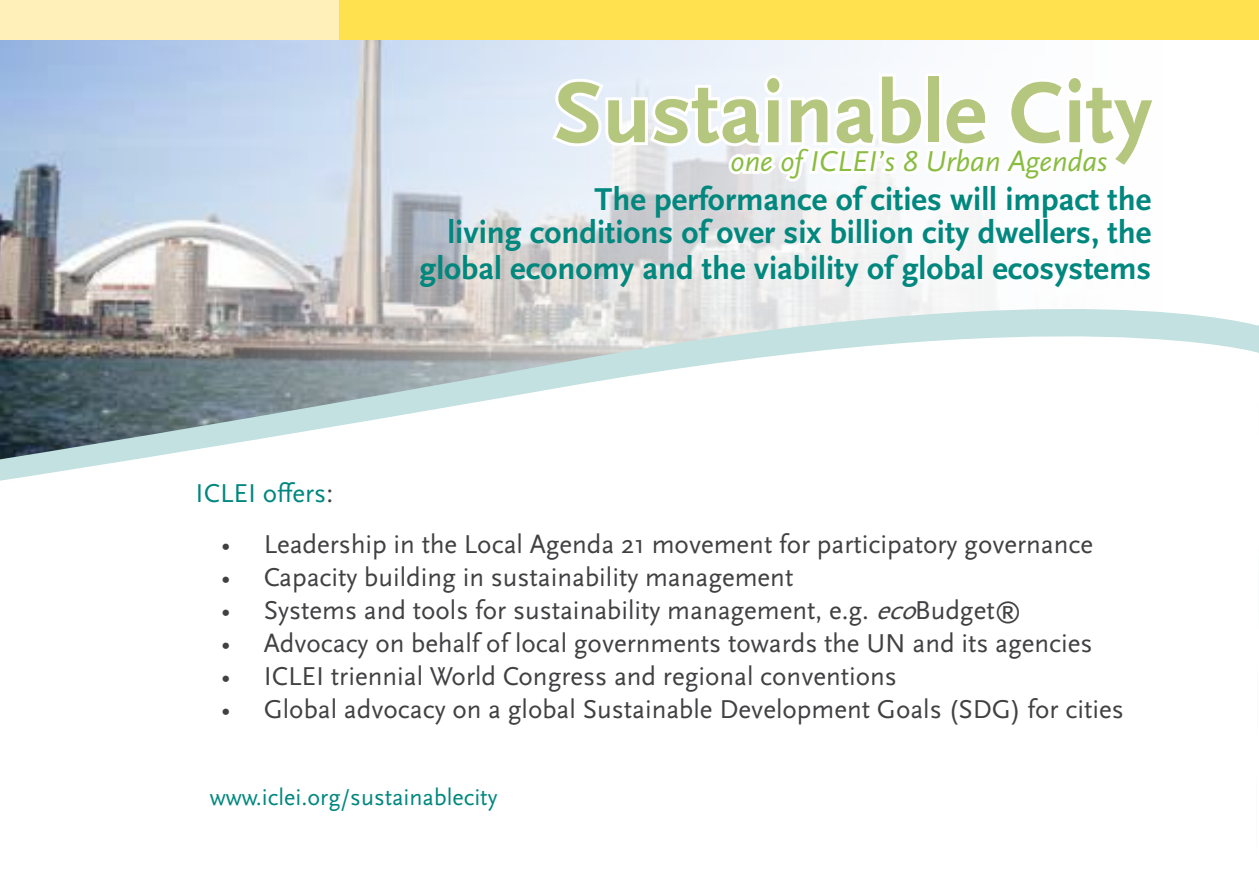
<style>
.page{position:relative;width:1259px;height:893px;background:#fff}
.page>*{position:absolute;margin:0;border:0;box-sizing:border-box;transform-origin:0 0}
.t1{font:700 90px "Scala Sans Pro";color:#b5c67e}
.t2{font:700 33px/33px "Scala Sans Pro";color:#00877e;text-align:right}
.t3{font:italic 30px "Scala Sans Pro";color:#89bc40}
.t4{font:27px "Scala Sans Pro";color:#414042}
.t5{font:27px "Scala Sans Pro";color:#00877e}
.t6{font:24px "Scala Sans Pro";color:#00877e}
.s1{color:#414042}
.s2{font-style:italic}
</style>
<div class="page">
<img style="left:0;top:40px;width:981px;height:229px">
<svg style="left:0;top:269px;width:993px;height:29px"></svg>
<svg style="left:0;top:298px;width:1257px;height:183px"></svg>
<svg style="left:1257px;top:325px;width:2px;height:29px"></svg>
<div style="left:338px;top:0;width:921px;height:40px;background:#ffe14f"></div>
<div style="left:0;top:0;width:338px;height:40px;background:#fff0ba"></div>
<svg style="left:548px;top:71px;width:433px;height:125px"></svg>
<h1 class="t1" style="left:554px;top:60px;width:600px">Sustainable City</h1>
<p class="t2" style="left:447px;top:183px;width:705px">The performance of cities will impact the<br>living conditions of over six billion city dwellers, the</p>
<p class="t2" style="left:419px;top:252px;width:733px">global economy and the viability of global ecosystems</p>
<p class="t3" style="left:730px;top:143px;width:378px">one of ICLEI’s 8 Urban Agendas</p>
<p class="t5" style="left:196px;top:477px;width:139px">ICLEI offers<span class="s1">:</span></p>
<p class="t4" style="left:221px;top:528px;width:873px">• Leadership in the Local Agenda 21 movement for participatory governance</p>
<p class="t4" style="left:221px;top:561px;width:574px">• Capacity building in sustainability management</p>
<p class="t4" style="left:221px;top:594px;width:801px">• Systems and tools for sustainability management, e.g. <span class="s2">eco</span>Budget®</p>
<p class="t4" style="left:221px;top:627px;width:873px">• Advocacy on behalf of local governments towards the UN and its agencies</p>
<p class="t4" style="left:221px;top:660px;width:677px">• ICLEI triennial World Congress and regional conventions</p>
<p class="t4" style="left:221px;top:693px;width:904px">• Global advocacy on a global Sustainable Development Goals (SDG) for cities</p>
<p class="t6" style="left:210px;top:783px;width:289px">www.iclei.org/sustainablecity</p>
</div>
